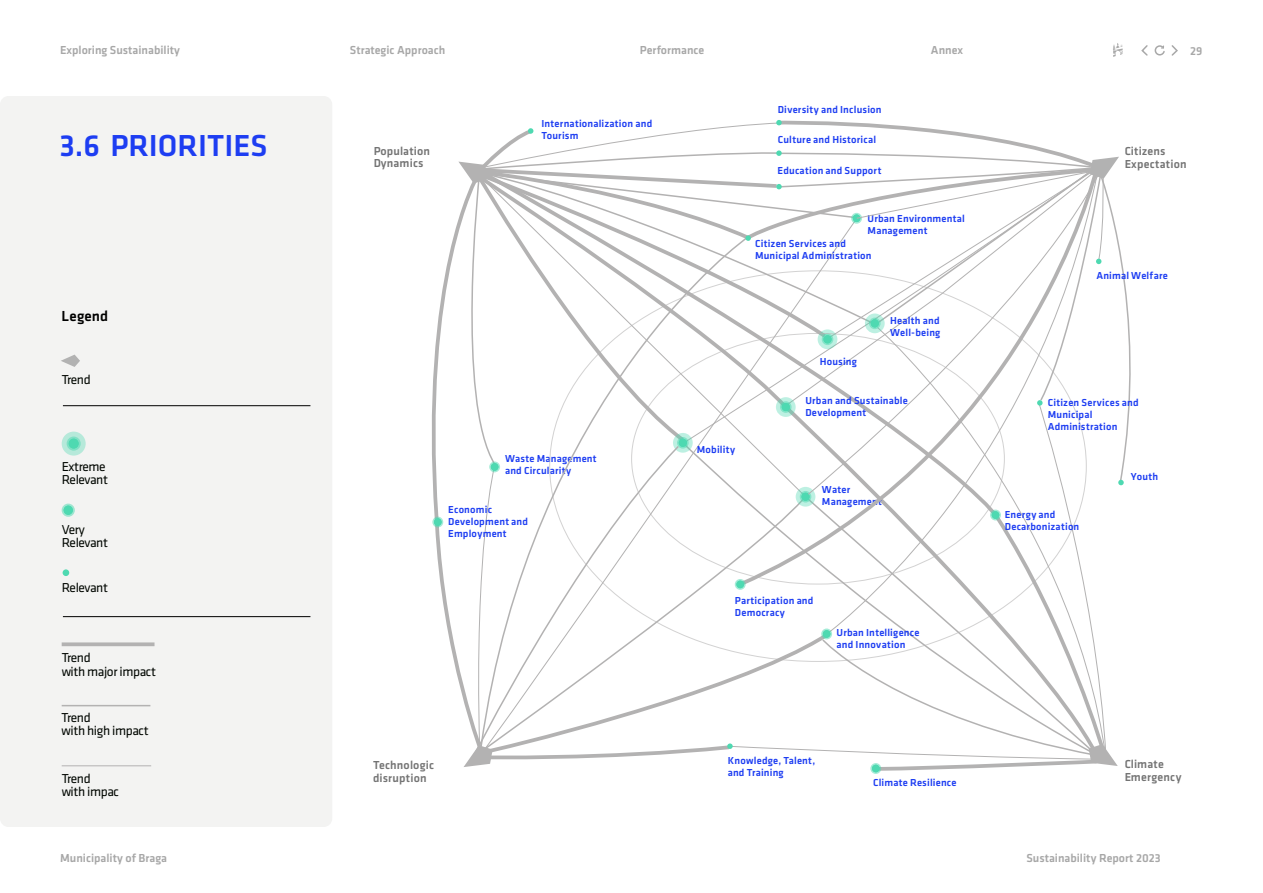
<style>
.page{position:relative;width:1263px;height:893px;background:#fff}
.page>*{position:absolute;margin:0;border:0;box-sizing:border-box;transform-origin:0 0}
.t1{font:500 31.5px "Klavika";color:#1d3df2}
.t2{font:500 15.15px "Klavika";letter-spacing:.01em;color:#000}
.t3{font:13.35px/13.4px "Klavika";letter-spacing:-.03em;color:#000500}
.t4{font:500 12px "Klavika";color:#a7a7a7}
.t5{font:500 12px/12.8px "Klavika";letter-spacing:.015em;color:#000}
.t6{font:500 12px "Klavika";color:#a8a8a8}
.t7{font:500 10.5px/12px "Klavika";letter-spacing:.02em;color:#1d3df2}
</style>
<div class="page">
<svg style="left:1141px;top:45px;width:37px;height:11px"></svg>
<svg style="left:1113px;top:43px;width:10px;height:14px"></svg>
<div style="left:0;top:96px;width:332px;height:731px;background:#f3f3f2;border-radius:9px"></div>
<svg style="left:62px;top:432px;width:24px;height:24px"></svg>
<svg style="left:61px;top:355px;width:19px;height:12px"></svg>
<svg style="left:62px;top:642px;width:93px;height:4px"></svg>
<hr style="left:62px;top:705px;width:88px;height:1px;background:#b3b2b2">
<hr style="left:62px;top:765px;width:89px;height:1px;background:#b3b2b2">
<div style="left:63px;top:569px;width:6px;height:7px;background:#4ed9b1;border-radius:50%"></div>
<svg style="left:62px;top:504px;width:13px;height:13px"></svg>
<svg style="left:67px;top:437px;width:14px;height:14px"></svg>
<hr style="left:63px;top:405px;width:247px;height:1px;background:#000">
<hr style="left:63px;top:616px;width:247px;height:1px;background:#000">
<svg style="left:432px;top:120px;width:699px;height:653px"></svg>
<svg style="left:470px;top:497px;width:210px;height:265px"></svg>
<svg style="left:470px;top:166px;width:336px;height:331px"></svg>
<svg style="left:804px;top:495px;width:295px;height:262px"></svg>
<svg style="left:796px;top:487px;width:19px;height:20px"></svg>
<svg style="left:808px;top:168px;width:294px;height:327px"></svg>
<svg style="left:821px;top:628px;width:11px;height:11px"></svg>
<p class="t4" style="left:60px;top:43px;width:122px">Exploring Sustainability</p>
<h1 class="t1" style="left:59px;top:129px;width:209px">3.6 PRIORITIES</h1>
<h2 class="t2" style="left:62px;top:307px;width:48px">Legend</h2>
<p class="t3" style="left:62px;top:373px;width:31px">Trend</p>
<p class="t3" style="left:62px;top:460px;width:48px">Extreme<br>Relevant</p>
<p class="t3" style="left:62px;top:523px;width:48px">Very<br>Relevant</p>
<p class="t3" style="left:62px;top:581px;width:48px">Relevant</p>
<p class="t3" style="left:62px;top:651px;width:96px">Trend<br>with major impact</p>
<p class="t3" style="left:62px;top:711px;width:88px">Trend<br>with high impact</p>
<p class="t3" style="left:62px;top:772px;width:59px">Trend<br>with impac</p>
<p class="t4" style="left:60px;top:852px;width:109px">Municipality of Braga</p>
<p class="t4" style="left:350px;top:43px;width:97px">Strategic Approach</p>
<p class="t4" style="left:640px;top:43px;width:66px">Performance</p>
<p class="t4" style="left:931px;top:43px;width:34px">Annex</p>
<p class="t7" style="left:778px;top:104px;width:105px">Diversity and Inclusion</p>
<p class="t6" style="left:1190px;top:44px;width:14px">29</p>
<p class="t7" style="left:541px;top:118px;width:112px">Internationalization and<br>Tourism</p>
<p class="t7" style="left:778px;top:134px;width:100px">Culture and Historical</p>
<p class="t7" style="left:777px;top:164px;width:105px">Education and Support</p>
<p class="t7" style="left:868px;top:212px;width:99px">Urban Environmental<br>Management</p>
<p class="t7" style="left:755px;top:238px;width:118px">Citizen Services and<br>Municipal Administration</p>
<p class="t5" style="left:373px;top:144px;width:58px">Population<br>Dynamics</p>
<p class="t5" style="left:1124px;top:145px;width:64px">Citizens<br>Expectation</p>
<p class="t7" style="left:505px;top:453px;width:93px">Waste Management and Circularity</p>
<p class="t7" style="left:448px;top:503px;width:81px">Economic<br>Development and<br>Employment</p>
<p class="t5" style="left:373px;top:759px;width:63px">Technologic disruption</p>
<p class="t7" style="left:820px;top:355px;width:39px">Housing</p>
<p class="t7" style="left:890px;top:315px;width:52px">Health and<br>Well-being</p>
<p class="t7" style="left:697px;top:444px;width:40px">Mobility</p>
<p class="t7" style="left:805px;top:395px;width:104px">Urban and Sustainable<br>Development</p>
<p class="t7" style="left:822px;top:484px;width:61px">Water<br>Management</p>
<p class="t7" style="left:735px;top:594px;width:80px">Participation and<br>Democracy</p>
<p class="t7" style="left:836px;top:626px;width:84px">Urban Intelligence and Innovation</p>
<p class="t7" style="left:728px;top:755px;width:89px">Knowledge, Talent, and Training</p>
<p class="t7" style="left:873px;top:777px;width:85px">Climate Resilience</p>
<p class="t7" style="left:1096px;top:269px;width:73px">Animal Welfare</p>
<p class="t7" style="left:1048px;top:397px;width:92px">Citizen Services and<br>Municipal<br>Administration</p>
<p class="t7" style="left:1005px;top:508px;width:76px">Energy and<br>Decarbonization</p>
<p class="t7" style="left:1131px;top:471px;width:29px">Youth</p>
<p class="t5" style="left:1124px;top:758px;width:59px">Climate<br>Emergency</p>
<p class="t4" style="left:1026px;top:852px;width:136px">Sustainability Report 2023</p>
</div>
